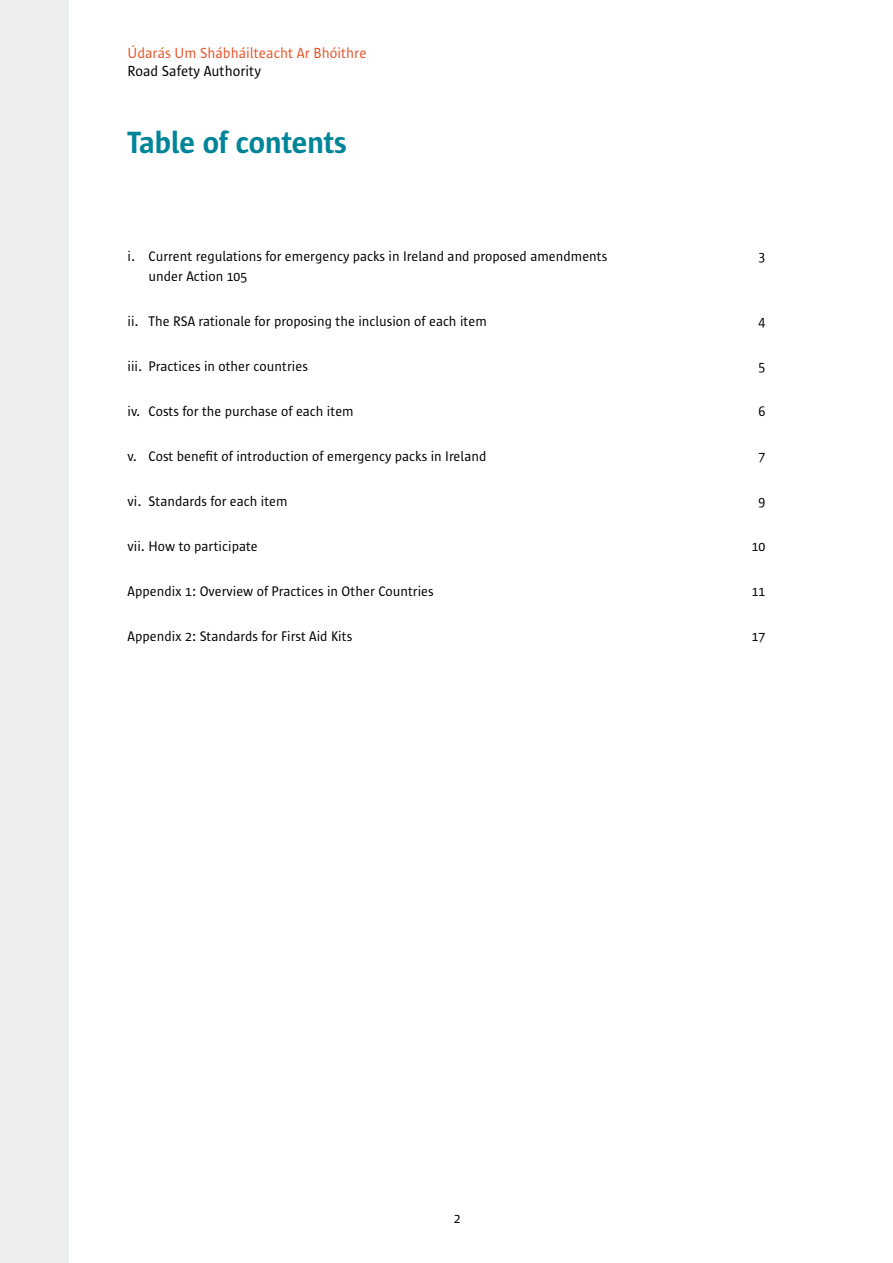
<style>
.page{position:relative;width:893px;height:1263px;background:#fff}
.page>*{position:absolute;margin:0;border:0;box-sizing:border-box;transform-origin:0 0}
.t1{font:600 31.5px "Sun Sans";color:#008598}
.t2{font:15px "Sun Sans";color:#e85427}
.t3{font:15px "Sun Sans";color:#000}
.t4{font:14.25px "Sun Sans";color:#000}
</style>
<div class="page">
<div style="left:0;top:0;width:68px;height:1263px;background:#eceded"></div>
<p class="t2" style="left:128px;top:46px;width:241px">Údarás Um Shábháilteacht Ar Bhóithre</p>
<p class="t3" style="left:128px;top:64px;width:135px">Road Safety Authority</p>
<h1 class="t1" style="left:128px;top:126px;width:221px">Table of contents</h1>
<p class="t4" style="left:128px;top:249px;width:481px">i. Current regulations for emergency packs in Ireland and proposed amendments</p>
<p class="t4" style="left:759px;top:249px;width:8px">3</p>
<p class="t4" style="left:149px;top:268px;width:100px">under Action 105</p>
<p class="t4" style="left:128px;top:313px;width:361px">ii. The RSA rationale for proposing the inclusion of each item</p>
<p class="t4" style="left:759px;top:313px;width:8px">4</p>
<p class="t4" style="left:128px;top:358px;width:182px">iii. Practices in other countries</p>
<p class="t4" style="left:759px;top:358px;width:8px">5</p>
<p class="t4" style="left:128px;top:403px;width:228px">iv. Costs for the purchase of each item</p>
<p class="t4" style="left:759px;top:403px;width:8px">6</p>
<p class="t4" style="left:128px;top:448px;width:360px">v. Cost benefit of introduction of emergency packs in Ireland</p>
<p class="t4" style="left:759px;top:448px;width:8px">7</p>
<p class="t4" style="left:128px;top:493px;width:162px">vi. Standards for each item</p>
<p class="t4" style="left:759px;top:493px;width:8px">9</p>
<p class="t4" style="left:128px;top:538px;width:132px">vii. How to participate</p>
<p class="t4" style="left:752px;top:538px;width:15px">10</p>
<p class="t4" style="left:128px;top:583px;width:308px">Appendix 1: Overview of Practices in Other Countries</p>
<p class="t4" style="left:752px;top:583px;width:15px">11</p>
<p class="t4" style="left:128px;top:628px;width:226px">Appendix 2: Standards for First Aid Kits</p>
<p class="t4" style="left:752px;top:628px;width:15px">17</p>
<p class="t4" style="left:454px;top:1211px;width:8px">2</p>
</div>
